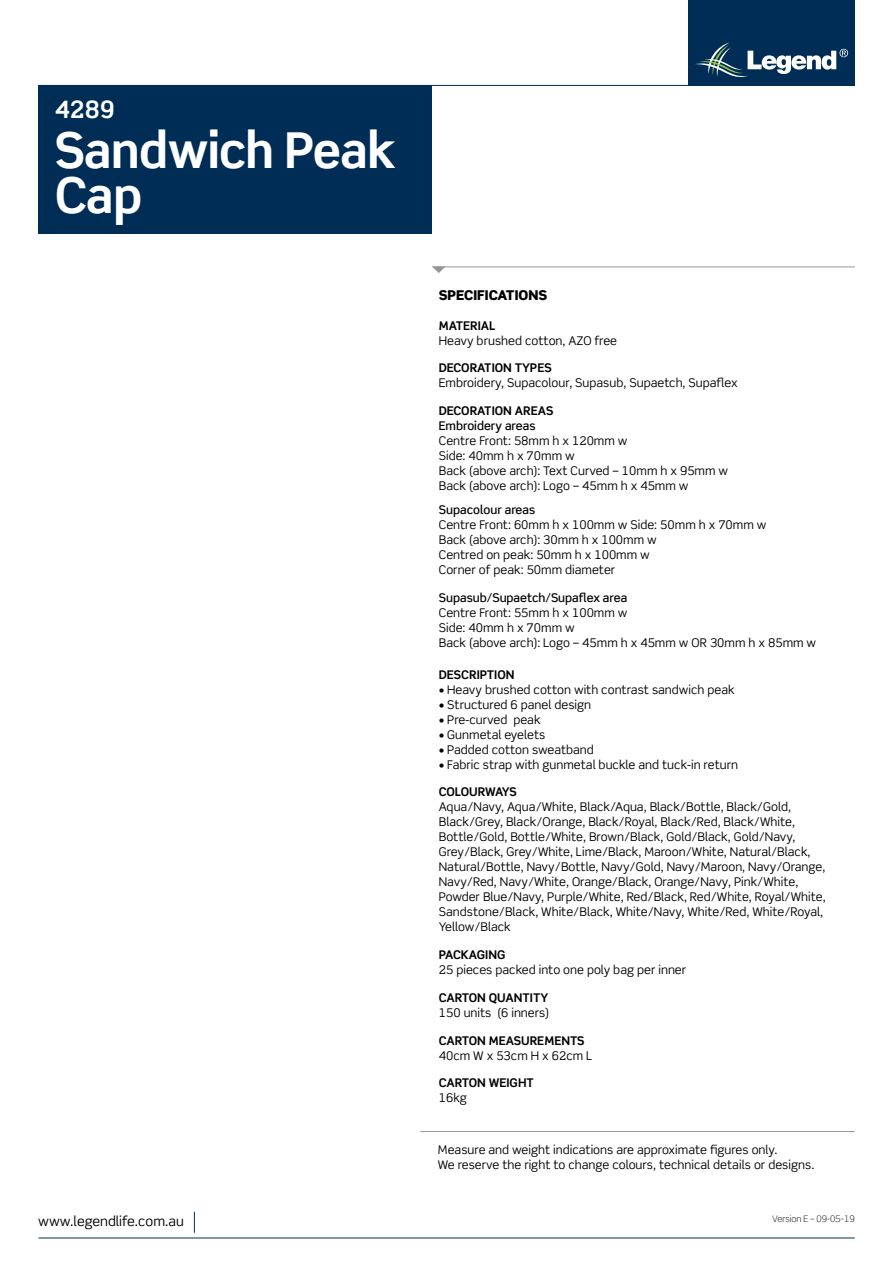
<style>
.page{position:relative;width:893px;height:1263px;background:#fff}
.page>*{position:absolute;margin:0;border:0;box-sizing:border-box;transform-origin:0 0}
.t1{font:700 49.5px/45px "Scene Std";letter-spacing:-.02em;color:#fff}
.t2{font:700 24px "Scene Std";color:#fff}
.t3{font:13.5px "Scene Std";color:#000}
.t4{font:900 13.5px "Scene Std";color:#000}
.t5{font:12px/15px "Scene Std";color:#000}
.t6{font:700 12px "Scene Std";color:#000}
.t7{font:500 12px "Scene Std";color:#000}
.t8{font:700 12px "Scene Std";letter-spacing:-.02em;color:#000}
.t9{font:300 9px "Scene Std";color:#000}
</style>
<div class="page">
<div style="left:38px;top:85px;width:394px;height:149px;background:#002d56"></div>
<hr style="left:420px;top:1131px;width:435px;height:1px;background:#939598">
<hr style="left:38px;top:85px;width:817px;height:1px;background:#002d56">
<hr style="left:38px;top:1237px;width:817px;height:1px;background:#002d56">
<svg style="left:194px;top:1212px;width:1px;height:21px"></svg>
<hr style="left:432px;top:267px;width:423px;height:1px;background:#939598">
<svg style="left:432px;top:267px;width:13px;height:6px"></svg>
<div style="left:688px;top:0;width:167px;height:86px;background:#002d56"></div>
<svg style="left:695px;top:43px;width:153px;height:34px"></svg>
<h2 class="t2" style="left:55px;top:95px;width:62px">4289</h2>
<h1 class="t1" style="left:55px;top:127px;width:343px">Sandwich Peak<br>Cap</h1>
<p class="t4" style="left:439px;top:286px;width:110px">SPECIFICATIONS</p>
<p class="t6" style="left:439px;top:318px;width:58px">MATERIAL</p>
<p class="t5" style="left:439px;top:333px;width:180px">Heavy brushed cotton, AZO free</p>
<p class="t6" style="left:439px;top:361px;width:114px">DECORATION TYPES</p>
<p class="t5" style="left:439px;top:375px;width:300px">Embroidery, Supacolour, Supasub, Supaetch, Supaflex</p>
<p class="t6" style="left:439px;top:403px;width:116px">DECORATION AREAS</p>
<p class="t7" style="left:439px;top:418px;width:98px">Embroidery areas</p>
<p class="t5" style="left:439px;top:433px;width:291px">Centre Front: 58mm h x 120mm w<br>Side: 40mm h x 70mm w<br>Back (above arch): Text Curved – 10mm h x 95mm w<br>Back (above arch): Logo – 45mm h x 45mm w</p>
<p class="t7" style="left:439px;top:502px;width:98px">Supacolour areas</p>
<p class="t5" style="left:439px;top:517px;width:329px">Centre Front: 60mm h x 100mm w Side: 50mm h x 70mm w Back (above arch): 30mm h x 100mm w<br>Centred on peak: 50mm h x 100mm w<br>Corner of peak: 50mm diameter</p>
<p class="t7" style="left:439px;top:590px;width:190px">Supasub/Supaetch/Supaflex area</p>
<p class="t5" style="left:439px;top:604px;width:379px">Centre Front: 55mm h x 100mm w<br>Side: 40mm h x 70mm w<br>Back (above arch): Logo – 45mm h x 45mm w OR 30mm h x 85mm w</p>
<p class="t6" style="left:439px;top:667px;width:77px">DESCRIPTION</p>
<p class="t5" style="left:439px;top:681px;width:297px">• Heavy brushed cotton with contrast sandwich peak</p>
<p class="t5" style="left:439px;top:696px;width:154px">• Structured 6 panel design</p>
<p class="t5" style="left:439px;top:711px;width:103px">• Pre-curved peak</p>
<p class="t5" style="left:439px;top:726px;width:108px">• Gunmetal eyelets</p>
<p class="t5" style="left:439px;top:741px;width:157px">• Padded cotton sweatband</p>
<p class="t5" style="left:439px;top:756px;width:301px">• Fabric strap with gunmetal buckle and tuck-in return</p>
<p class="t8" style="left:439px;top:784px;width:79px">COLOURWAYS</p>
<p class="t5" style="left:439px;top:799px;width:388px">Aqua/Navy, Aqua/White, Black/Aqua, Black/Bottle, Black/Gold, Black/Grey, Black/Orange, Black/Royal, Black/Red, Black/White, Bottle/Gold, Bottle/White, Brown/Black, Gold/Black, Gold/Navy, Grey/Black, Grey/White, Lime/Black, Maroon/White, Natural/Black, Natural/Bottle, Navy/Bottle, Navy/Gold, Navy/Maroon, Navy/Orange, Navy/Red, Navy/White, Orange/Black, Orange/Navy, Pink/White, Powder Blue/Navy, Purple/White, Red/Black, Red/White, Royal/White, Sandstone/Black, White/Black, White/Navy, White/Red, White/Royal, Yellow/Black</p>
<p class="t6" style="left:439px;top:947px;width:68px">PACKAGING</p>
<p class="t5" style="left:439px;top:962px;width:249px">25 pieces packed into one poly bag per inner</p>
<p class="t6" style="left:439px;top:990px;width:111px">CARTON QUANTITY</p>
<p class="t5" style="left:439px;top:1005px;width:112px">150 units (6 inners)</p>
<p class="t6" style="left:439px;top:1033px;width:147px">CARTON MEASUREMENTS</p>
<p class="t5" style="left:439px;top:1048px;width:155px">40cm W x 53cm H x 62cm L</p>
<p class="t6" style="left:439px;top:1075px;width:97px">CARTON WEIGHT</p>
<p class="t5" style="left:439px;top:1090px;width:30px">16kg</p>
<p class="t5" style="left:438px;top:1142px;width:378px">Measure and weight indications are approximate figures only.<br>We reserve the right to change colours, technical details or designs.</p>
<p class="t3" style="left:38px;top:1213px;width:147px">www.legendlife.com.au</p>
<p class="t9" style="left:772px;top:1213px;width:84px">Version E – 09-05-19</p>
</div>
